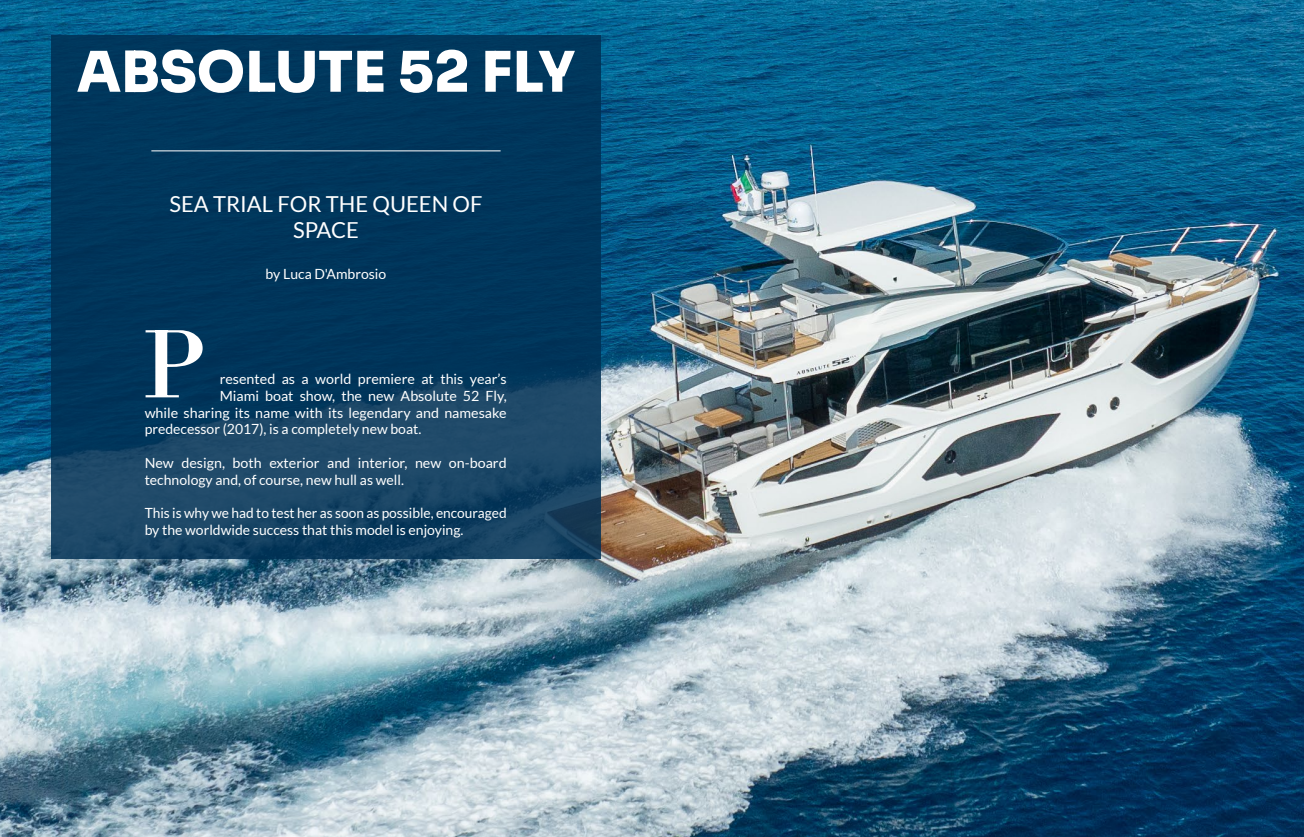
<style>
.page{position:relative;width:1304px;height:837px;background:#fff}
.page>*{position:absolute;margin:0;border:0;box-sizing:border-box;transform-origin:0 0}
.t1{font:89px "Libre Bodoni";color:#fff}
.t2{font:800 56px "Sora";color:#fff}
.t3{font:22px/26.4px "Lato";color:#fff;text-align:center}
.t4{font:14px/16.8px "Lato";color:#fff}
</style>
<div class="page">
<img style="left:0;top:0;width:1304px;height:836px">
<svg style="left:51px;top:35px;width:550px;height:523px;background:#073a5e"></svg>
<hr style="left:151px;top:150px;width:350px;height:1px;background:#fff">
<h2 class="t2" style="left:77px;top:24px;width:500px">ABSOLUTE 52 FLY</h2>
<h3 class="t3" style="left:169px;top:190px;width:315px">SEA TRIAL FOR THE QUEEN OF<br>SPACE</h3>
<p class="t4" style="left:266px;top:265px;width:122px">by Luca D'Ambrosio</p>
<h1 class="t1" style="left:145px;top:295px;width:62px">P</h1>
<p class="t4" style="left:220px;top:370px;width:289px">resented as a world premiere at this year’s</p>
<p class="t4" style="left:220px;top:387px;width:289px">Miami boat show, the new Absolute 52 Fly,</p>
<p class="t4" style="left:145px;top:404px;width:363px">while sharing its name with its legendary and namesake</p>
<p class="t4" style="left:145px;top:420px;width:278px">predecessor (2017), is a completely new boat.</p>
<p class="t4" style="left:145px;top:454px;width:364px">New design, both exterior and interior, new on-board technology and, of course, new hull as well.</p>
<p class="t4" style="left:145px;top:504px;width:364px">This is why we had to test her as soon as possible, encouraged by the worldwide success that this model is enjoying.</p>
</div>
